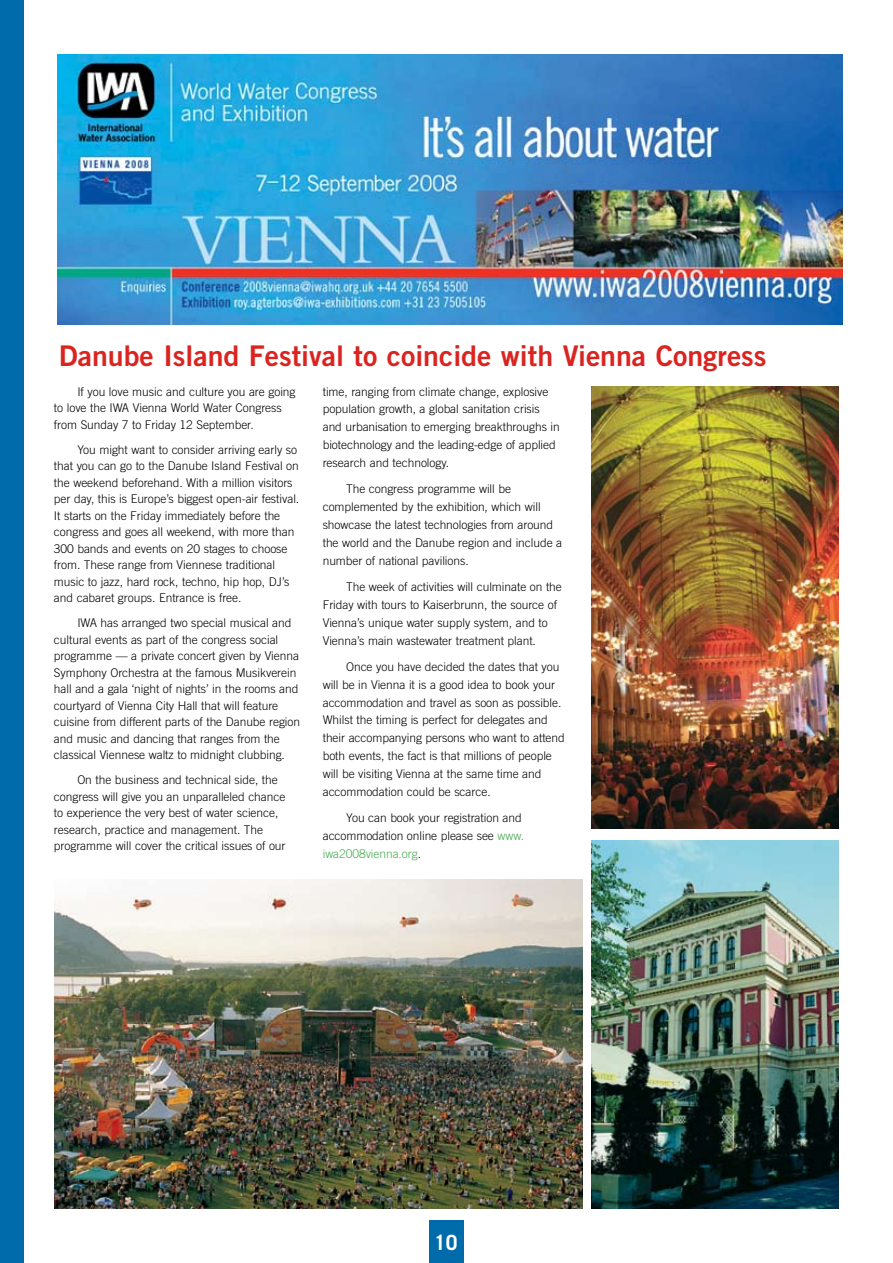
<style>
.page{position:relative;width:893px;height:1263px;background:#fff}
.page>*{position:absolute;margin:0;border:0;box-sizing:border-box;transform-origin:0 0}
.t1{font:28.5px "Trade Gothic Bold Two";color:#da2420}
.t2{font:700 21px "Trade Gothic";color:#fff}
.t3{font:300 12px/16.5px "Trade Gothic";letter-spacing:-.005em;color:#000}
.s1{color:#47ab52}
</style>
<div class="page">
<div style="left:429px;top:1220px;width:34px;height:43px;background:#006bab"></div>
<div style="left:0;top:0;width:23px;height:1263px;background:#006bab"></div>
<img style="left:54px;top:879px;width:529px;height:330px">
<img style="left:57px;top:54px;width:785px;height:271px">
<img style="left:591px;top:387px;width:248px;height:442px">
<img style="left:591px;top:840px;width:248px;height:369px">
<h1 class="t1" style="left:59px;top:338px;width:709px">Danube Island Festival to coincide with Vienna Congress</h1>
<p class="t3" style="left:54px;top:383px;width:243px;text-indent:23px">If you love music and culture you are going to love the IWA Vienna World Water Congress from Sunday 7 to Friday 12 September.</p>
<p class="t3" style="left:54px;top:441px;width:247px;text-indent:23px">You might want to consider arriving early so that you can go to the Danube Island Festival on the weekend beforehand. With a million visitors per day, this is Europe’s biggest open-air festival.<br>It starts on the Friday immediately before the congress and goes all weekend, with more than 300 bands and events on 20 stages to choose from. These range from Viennese traditional music to jazz, hard rock, techno, hip hop, DJ’s and cabaret groups. Entrance is free.</p>
<p class="t3" style="left:54px;top:614px;width:248px;text-indent:23px">IWA has arranged two special musical and cultural events as part of the congress social programme — a private concert given by Vienna Symphony Orchestra at the famous Musikverein hall and a gala ‘night of nights’ in the rooms and courtyard of Vienna City Hall that will feature cuisine from different parts of the Danube region and music and dancing that ranges from the classical Viennese waltz to midnight clubbing.</p>
<p class="t3" style="left:54px;top:771px;width:233px;text-indent:23px">On the business and technical side, the congress will give you an unparalleled chance to experience the very best of water science, research, practice and management. The programme will cover the critical issues of our</p>
<p class="t3" style="left:323px;top:382px;width:239px;line-height:17.9px">time, ranging from climate change, explosive population growth, a global sanitation crisis and urbanisation to emerging breakthroughs in biotechnology and the leading-edge of applied research and technology.</p>
<p class="t3" style="left:323px;top:480px;width:241px;line-height:17.9px;text-indent:23px">The congress programme will be complemented by the exhibition, which will showcase the latest technologies from around the world and the Danube region and include a number of national pavilions.</p>
<p class="t3" style="left:323px;top:578px;width:241px;line-height:17.9px;text-indent:23px">The week of activities will culminate on the Friday with tours to Kaiserbrunn, the source of Vienna’s unique water supply system, and to Vienna’s main wastewater treatment plant.</p>
<p class="t3" style="left:323px;top:657px;width:244px;line-height:17.9px;text-indent:23px">Once you have decided the dates that you will be in Vienna it is a good idea to book your accommodation and travel as soon as possible.<br>Whilst the timing is perfect for delegates and their accompanying persons who want to attend both events, the fact is that millions of people will be visiting Vienna at the same time and accommodation could be scarce.</p>
<p class="t3" style="left:323px;top:809px;width:203px;line-height:17.9px;text-indent:23px">You can book your registration and accommodation online please see <span class="s1">www. iwa2008vienna.org</span>.</p>
<h2 class="t2" style="left:434px;top:1229px;width:25px">10</h2>
</div>
